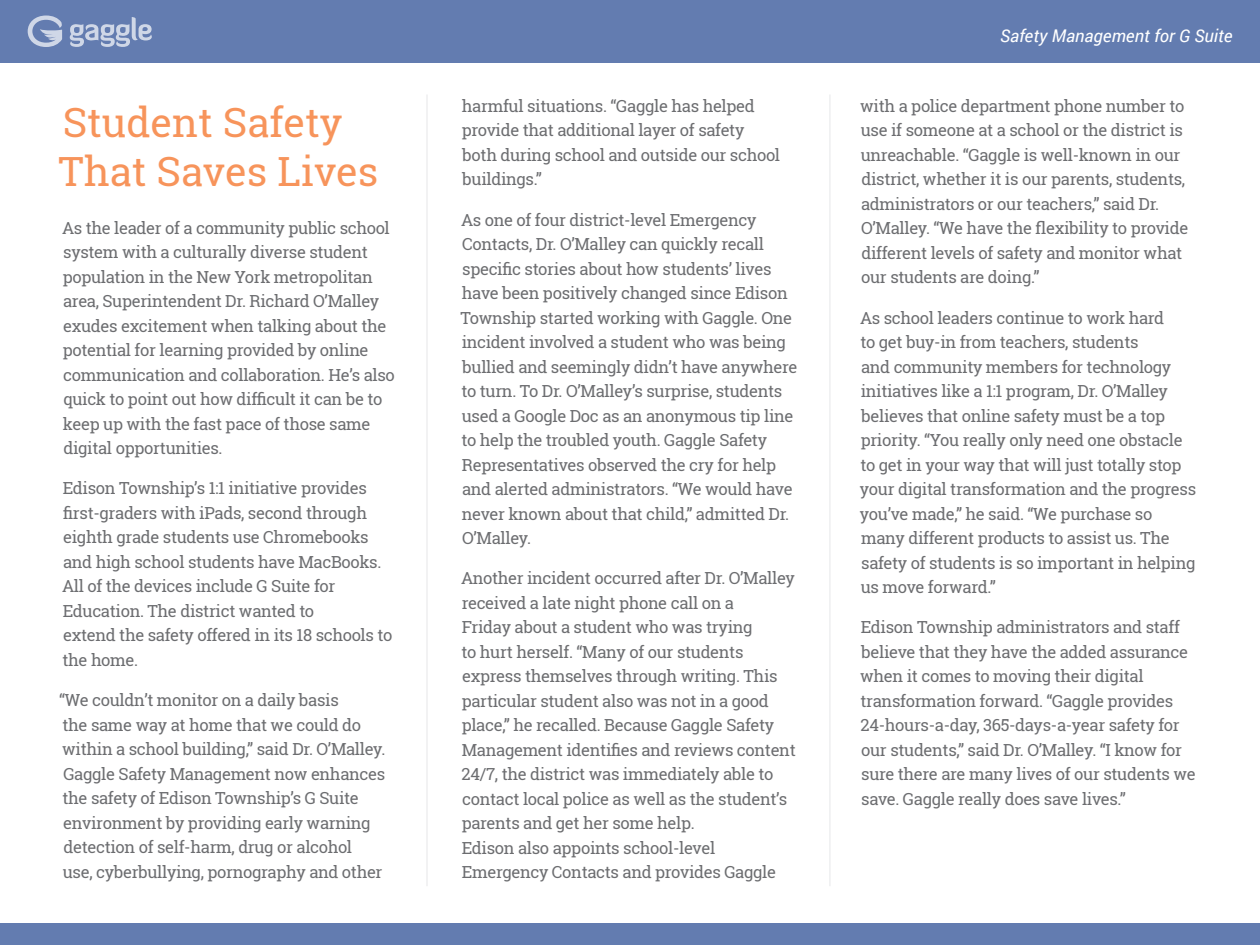
<style>
.page{position:relative;width:1260px;height:945px;background:#fff}
.page>*{position:absolute;margin:0;border:0;box-sizing:border-box;transform-origin:0 0}
.t1{font:40.25px/49.7px "Roboto Slab";color:#f7945b}
.t2{font:italic 17.5px "Roboto";color:#fff}
.t3{font:16.62px/24.5px "Roboto Slab";letter-spacing:-.02em;color:#6c6d70}
</style>
<div class="page">
<div style="left:0;top:0;width:1260px;height:62px;background:#637cb0"></div>
<hr style="left:427px;top:94px;width:1px;height:792px;background:#e6e7e9">
<hr style="left:830px;top:94px;width:1px;height:792px;background:#e6e7e9">
<div style="left:0;top:924px;width:1260px;height:21px;background:#637cb0"></div>
<svg style="left:28px;top:16px;width:35px;height:31px"></svg>
<svg style="left:70px;top:17px;width:82px;height:30px"></svg>
<p class="t1" style="left:58px;top:97px;width:322px">Student Safety<br>That Saves Lives</p>
<p class="t3" style="left:62px;top:215px;width:334px">As the leader of a community public school system with a culturally diverse student population in the New York metropolitan area, Superintendent Dr. Richard O’Malley exudes excitement when talking about the potential for learning provided by online communication and collaboration. He’s also quick to point out how difficult it can be to keep up with the fast pace of those same digital opportunities.</p>
<p class="t3" style="left:62px;top:476px;width:332px">Edison Township’s 1:1 initiative provides first-graders with iPads, second through eighth grade students use Chromebooks and high school students have MacBooks.<br>All of the devices include G Suite for Education. The district wanted to<br>extend the safety offered in its 18 schools to the home.</p>
<p class="t3" style="left:59px;top:688px;width:328px">“We couldn’t monitor on a daily basis<br>the same way at home that we could do within a school building,” said Dr. O’Malley.<br>Gaggle Safety Management now enhances the safety of Edison Township’s G Suite environment by providing early warning detection of self-harm, drug or alcohol<br>use, cyberbullying, pornography and other</p>
<p class="t3" style="left:462px;top:93px;width:320px">harmful situations. “Gaggle has helped provide that additional layer of safety both during school and outside our school buildings.”</p>
<p class="t3" style="left:461px;top:207px;width:339px">As one of four district-level Emergency Contacts, Dr. O’Malley can quickly recall specific stories about how students’ lives have been positively changed since Edison Township started working with Gaggle. One incident involved a student who was being bullied and seemingly didn’t have anywhere to turn. To Dr. O’Malley’s surprise, students used a Google Doc as an anonymous tip line to help the troubled youth. Gaggle Safety Representatives observed the cry for help and alerted administrators. “We would have never known about that child,” admitted Dr.<br>O’Malley.</p>
<p class="t3" style="left:461px;top:566px;width:336px">Another incident occurred after Dr. O’Malley received a late night phone call on a<br>Friday about a student who was trying<br>to hurt herself. “Many of our students express themselves through writing. This particular student also was not in a good place,” he recalled. Because Gaggle Safety Management identifies and reviews content 24/7, the district was immediately able to contact local police as well as the student’s parents and get her some help.<br>Edison also appoints school-level Emergency Contacts and provides Gaggle</p>
<p class="t2" style="left:1000px;top:23px;width:234px">Safety Management for G Suite</p>
<p class="t3" style="left:860px;top:93px;width:330px">with a police department phone number to use if someone at a school or the district is unreachable. “Gaggle is well-known in our district, whether it is our parents, students, administrators or our teachers,” said Dr.<br>O’Malley. “We have the flexibility to provide different levels of safety and monitor what our students are doing.”</p>
<p class="t3" style="left:860px;top:305px;width:338px">As school leaders continue to work hard<br>to get buy-in from teachers, students<br>and community members for technology initiatives like a 1:1 program, Dr. O’Malley believes that online safety must be a top priority. “You really only need one obstacle to get in your way that will just totally stop your digital transformation and the progress you’ve made,” he said. “We purchase so many different products to assist us. The safety of students is so important in helping us move forward.”</p>
<p class="t3" style="left:860px;top:615px;width:337px">Edison Township administrators and staff believe that they have the added assurance when it comes to moving their digital transformation forward. “Gaggle provides 24-hours-a-day, 365-days-a-year safety for our students,” said Dr. O’Malley. “I know for sure there are many lives of our students we save. Gaggle really does save lives.”</p>
</div>
